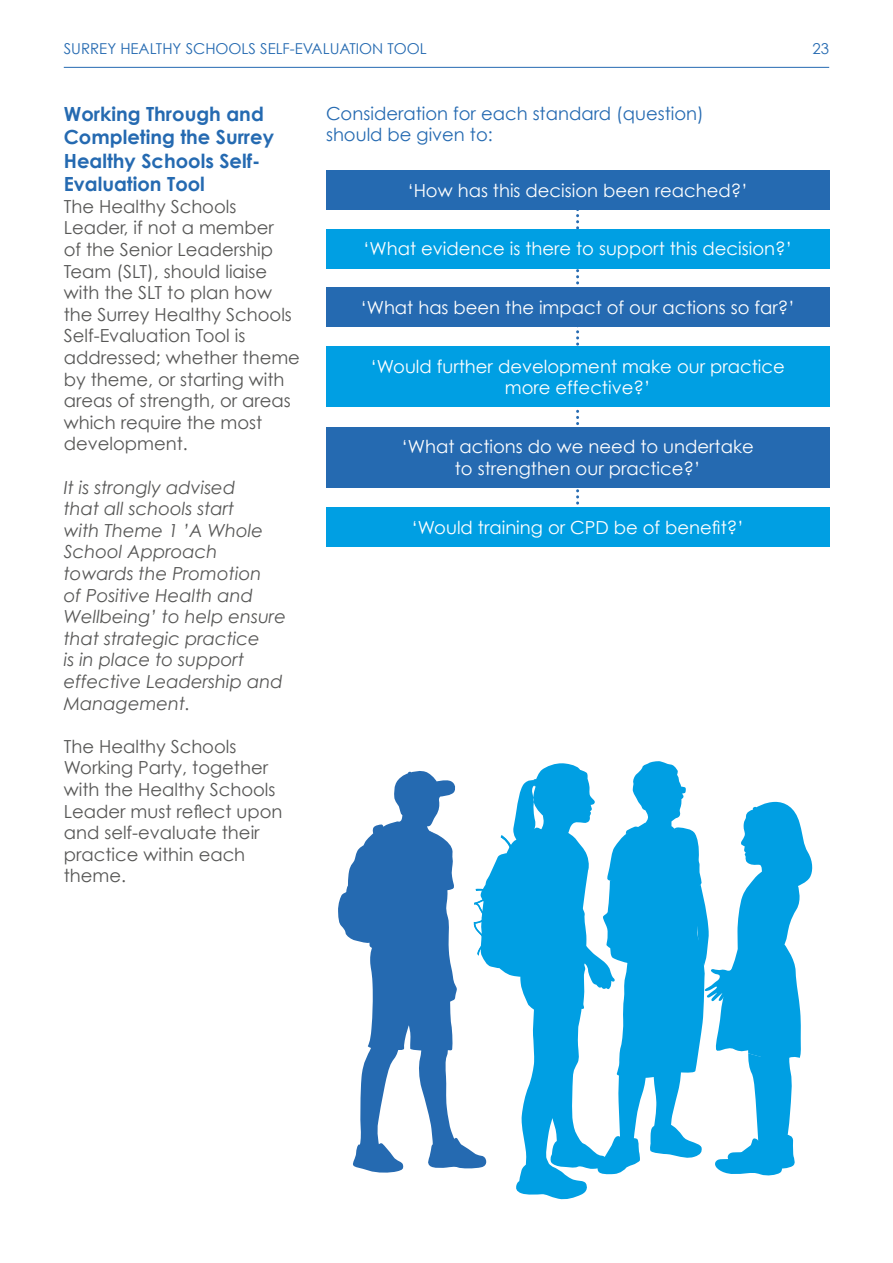
<style>
.page{position:relative;width:893px;height:1263px;background:#fff}
.page>*{position:absolute;margin:0;border:0;box-sizing:border-box;transform-origin:0 0}
.t1{font:700 19.5px/23.4px "Century Gothic";color:#256ab1}
.t2{font:18px/21.6px "Century Gothic";color:#575756}
.t3{font:18px/21.6px "Century Gothic";color:#fff;text-align:center}
.t4{font:italic 18px/21.6px "Century Gothic";color:#575756}
.t5{font:18px/21.6px "Century Gothic";color:#256ab1}
.t6{font:15px "Century Gothic";color:#256ab1}
</style>
<div class="page">
<hr style="left:64px;top:67px;width:765px;height:1px;background:#256ab1">
<svg style="left:576px;top:210px;width:3px;height:298px"></svg>
<div style="left:326px;top:171px;width:503px;height:39px;background:#256ab1"></div>
<div style="left:326px;top:229px;width:503px;height:39px;background:#009fe3"></div>
<div style="left:326px;top:287px;width:503px;height:39px;background:#256ab1"></div>
<div style="left:326px;top:508px;width:503px;height:39px;background:#009fe3"></div>
<div style="left:326px;top:346px;width:503px;height:61px;background:#009fe3"></div>
<div style="left:326px;top:427px;width:503px;height:61px;background:#256ab1"></div>
<svg style="left:489px;top:761px;width:324px;height:439px"></svg>
<svg style="left:353px;top:771px;width:136px;height:402px"></svg>
<svg style="left:430px;top:831px;width:27px;height:173px"></svg>
<svg style="left:338px;top:821px;width:75px;height:177px"></svg>
<p class="t6" style="left:64px;top:39px;width:365px">SURREY HEALTHY SCHOOLS SELF-EVALUATION TOOL</p>
<p class="t6" style="left:813px;top:39px;width:18px">23</p>
<p class="t1" style="left:64px;top:102px;width:212px">Working Through and<br>Completing the Surrey<br>Healthy Schools Self-<br>Evaluation Tool</p>
<p class="t2" style="left:64px;top:195px;width:238px">The Healthy Schools<br>Leader, if not a member<br>of the Senior Leadership<br>Team (SLT), should liaise with the SLT to plan how the Surrey Healthy Schools<br>Self-Evaluation Tool is addressed; whether theme by theme, or starting with areas of strength, or areas which require the most development.</p>
<p class="t4" style="left:64px;top:476px;width:224px">It is strongly advised<br>that all schools start<br>with Theme 1 ’A Whole<br>School Approach towards the Promotion<br>of Positive Health and<br>Wellbeing’ to help ensure that strategic practice<br>is in place to support effective Leadership and<br>Management.</p>
<p class="t2" style="left:64px;top:735px;width:220px">The Healthy Schools<br>Working Party, together with the Healthy Schools<br>Leader must reflect upon and self-evaluate their practice within each theme.</p>
<p class="t5" style="left:326px;top:102px;width:379px">Consideration for each standard (question) should be given to:</p>
<p class="t3" style="left:407px;top:179px;width:342px">‘How has this decision been reached?’</p>
<p class="t3" style="left:363px;top:238px;width:430px">‘What evidence is there to support this decision?’</p>
<p class="t3" style="left:360px;top:296px;width:436px">‘What has been the impact of our actions so far?’</p>
<p class="t3" style="left:370px;top:355px;width:416px">‘Would further development make our practice more effective?’</p>
<p class="t3" style="left:401px;top:436px;width:354px">‘What actions do we need to undertake to strengthen our practice?’</p>
<p class="t3" style="left:411px;top:516px;width:334px">‘Would training or CPD be of benefit?’</p>
</div>
